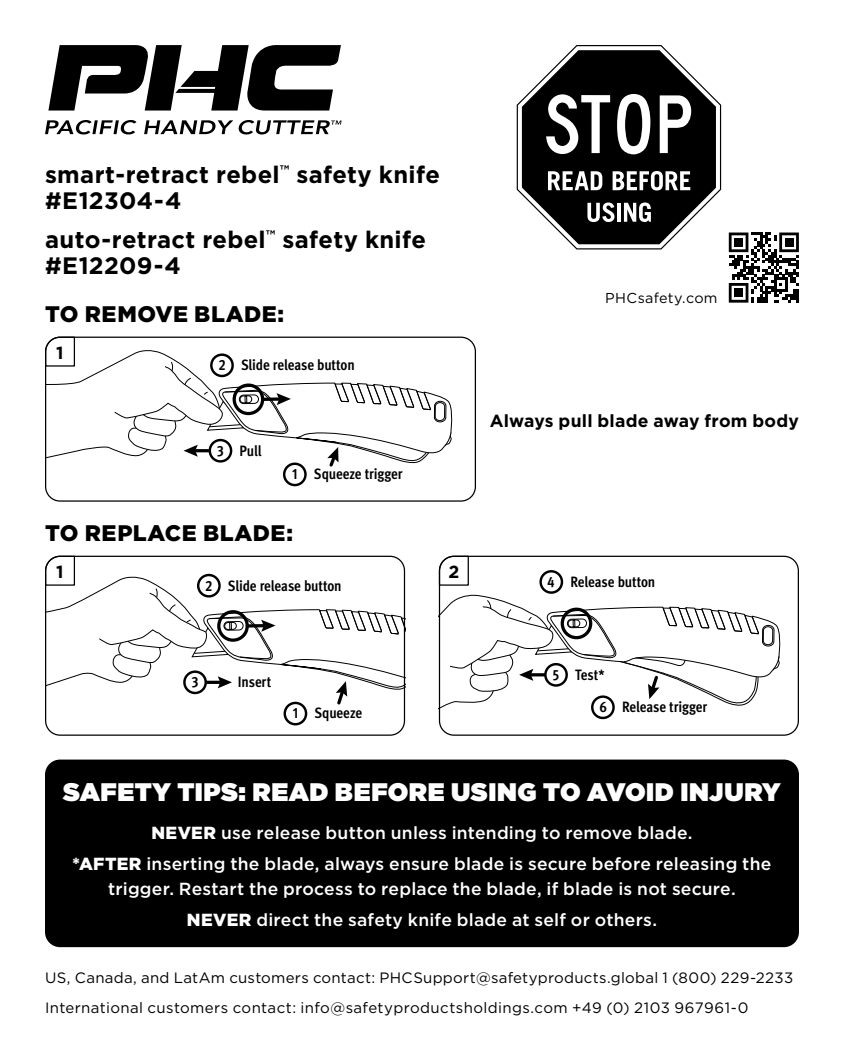
<style>
.page{position:relative;width:844px;height:1058px;background:#fff}
.page>*{position:absolute;margin:0;border:0;box-sizing:border-box;transform-origin:0 0}
.t1{font:900 25.25px "Gotham";letter-spacing:.02em;color:#fff}
.t2{font:700 23.75px/26.2px "Gotham";letter-spacing:.015em;color:#000}
.t3{font:900 22.5px "Gotham";letter-spacing:.02em;color:#000}
.t4{font:500 17.5px/31.2px "Gotham";letter-spacing:.01em;color:#fff;text-align:center}
.t5{font:700 17.5px "Gotham";letter-spacing:.01em;color:#000}
.t6{font:15px/30px "Gotham";letter-spacing:.02em;color:#000}
.t7{font:700 condensed 15px "Meta Pro";letter-spacing:-.01em;color:#000}
.t8{font:14.25px "Gotham";letter-spacing:.025em;color:#000}
.s1{font-weight:900}
</style>
<div class="page">
<svg style="left:729px;top:232px;width:70px;height:70px"></svg>
<div style="left:45px;top:759px;width:754px;height:188px;background:#000;border-radius:15px"></div>
<div style="left:539px;top:570px;width:24px;height:24px;border:2px solid #000;border-radius:50%"></div>
<svg style="left:439px;top:594px;width:341px;height:141px"></svg>
<div style="left:283px;top:701px;width:24px;height:24px;border:2px solid #000;border-radius:50%"></div>
<svg style="left:48px;top:45px;width:293px;height:66px"></svg>
<svg style="left:45px;top:120px;width:91px;height:14px"></svg>
<svg style="left:144px;top:120px;width:89px;height:14px"></svg>
<svg style="left:239px;top:120px;width:102px;height:14px"></svg>
<div style="left:439px;top:555px;width:360px;height:180px;border:1px solid #000;border-radius:14px"></div>
<svg style="left:45px;top:336px;width:407px;height:161px"></svg>
<svg style="left:45px;top:555px;width:360px;height:152px"></svg>
<svg style="left:438px;top:555px;width:31px;height:31px"></svg>
<svg style="left:517px;top:45px;width:204px;height:204px"></svg>
<svg style="left:522px;top:50px;width:194px;height:194px;fill:#000"></svg>
<svg style="left:548px;top:171px;width:54px;height:19px"></svg>
<svg style="left:612px;top:171px;width:78px;height:19px"></svg>
<svg style="left:587px;top:202px;width:27px;height:20px"></svg>
<hr style="left:617px;top:203px;width:4px;height:19px;background:#fff">
<svg style="left:624px;top:202px;width:27px;height:20px"></svg>
<h2 class="t2" style="left:45px;top:161px;width:396px">smart-retract rebel<sup>™</sup> safety knife #E12304-4</h2>
<h2 class="t2" style="left:45px;top:226px;width:382px">auto-retract rebel<sup>™</sup> safety knife #E12209-4</h2>
<p class="t3" style="left:45px;top:298px;width:241px">TO REMOVE BLADE:</p>
<p class="t5" style="left:56px;top:341px;width:9px">1</p>
<p class="t7" style="left:219px;top:353px;width:138px">2 Slide release button</p>
<p class="t7" style="left:217px;top:439px;width:46px">3 Pull</p>
<p class="t7" style="left:292px;top:462px;width:112px">1 Squeeze trigger</p>
<p class="t3" style="left:45px;top:517px;width:249px">TO REPLACE BLADE:</p>
<p class="t5" style="left:56px;top:560px;width:9px">1</p>
<p class="t5" style="left:448px;top:560px;width:12px">2</p>
<p class="t7" style="left:206px;top:574px;width:138px">2 Slide release button</p>
<p class="t7" style="left:191px;top:670px;width:9px">3</p>
<p class="t7" style="left:238px;top:670px;width:35px">Insert</p>
<p class="t7" style="left:293px;top:701px;width:71px">1 Squeeze</p>
<p class="t8" style="left:605px;top:288px;width:114px">PHCsafety.com</p>
<p class="t5" style="left:490px;top:409px;width:311px">Always pull blade away from body</p>
<p class="t7" style="left:547px;top:570px;width:110px">4 Release button</p>
<p class="t7" style="left:552px;top:663px;width:54px">5 Test*</p>
<p class="t7" style="left:599px;top:695px;width:109px">6 Release trigger</p>
<h1 class="t1" style="left:63px;top:774px;width:719px">SAFETY TIPS: READ BEFORE USING TO AVOID INJURY</h1>
<p class="t4" style="left:73px;top:816px;width:700px"><span class="s1">NEVER</span> use release button unless intending to remove blade.<br><span class="s1">*AFTER</span> inserting the blade, always ensure blade is secure before releasing the</p>
<p class="t4" style="left:108px;top:872px;width:629px">trigger. Restart the process to replace the blade, if blade is not secure.<br><span class="s1">NEVER</span> direct the safety knife blade at self or others.</p>
<p class="t6" style="left:45px;top:962px;width:750px">US, Canada, and LatAm customers contact: PHCSupport@safetyproducts.global 1 (800) 229-2233<br>International customers contact: info@safetyproductsholdings.com +49 (0) 2103 967961-0</p>
</div>
